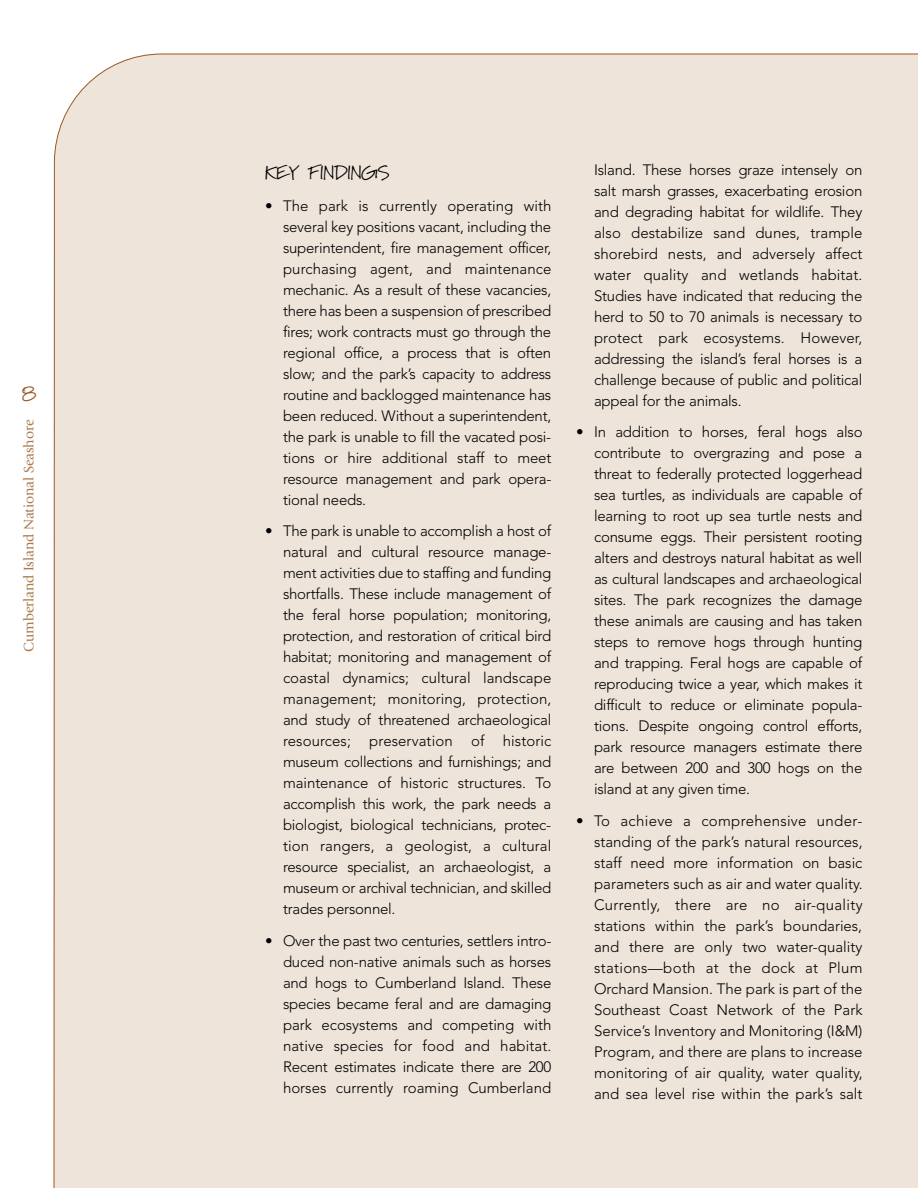
<style>
.page{position:relative;width:918px;height:1188px;background:#fff}
.page>*{position:absolute;margin:0;border:0;box-sizing:border-box;transform-origin:0 0}
.t1{font:22.5px "Marydale";color:#975925}
.t2{font:19.5px "Marydale";letter-spacing:-.01em;color:#000}
.t3{font:300 15px/21px "Avenir";letter-spacing:-.015em;color:#000;text-align:justify}
.t4{font:14.25px "Giovanni";letter-spacing:-.01em;color:#ac784a}
</style>
<div class="page">
<div style="left:54px;top:54px;width:864px;height:1134px;background:#eee4da"></div>
<h1 class="t1" style="left:22px;top:380px;width:16px">8</h1>
<p class="t4" style="left:21px;top:652px;width:233px;rotate:-90deg">Cumberland Island National Seashore</p>
<h2 class="t2" style="left:265px;top:161px;width:126px">KEY FINDINGS</h2>
<p class="t3" style="left:283px;top:195px;width:270px;text-indent:-18px">• The park is currently operating with several key positions vacant, including the superintendent, fire management officer, purchasing agent, and maintenance mechanic. As a result of these vacancies, there has been a suspension of prescribed fires; work contracts must go through the regional office, a process that is often slow; and the park’s capacity to address routine and backlogged maintenance has been reduced. Without a superintendent, the park is unable to fill the vacated posi&shy;tions or hire additional staff to meet resource management and park opera&shy;tional needs.</p>
<p class="t3" style="left:283px;top:520px;width:270px;text-indent:-18px">• The park is unable to accomplish a host of natural and cultural resource manage&shy;ment activities due to staffing and funding shortfalls. These include management of the feral horse population; monitoring, protection, and restoration of critical bird habitat; monitoring and management of coastal dynamics; cultural landscape management; monitoring, protection, and study of threatened archaeological resources; preservation of historic museum collections and furnishings; and maintenance of historic structures. To accomplish this work, the park needs a biologist, biological technicians, protec&shy;tion rangers, a geologist, a cultural resource specialist, an archaeologist, a museum or archival technician, and skilled trades personnel.</p>
<p class="t3" style="left:283px;top:930px;width:270px;text-indent:-18px">• Over the past two centuries, settlers intro&shy;duced non-native animals such as horses and hogs to Cumberland Island. These species became feral and are damaging park ecosystems and competing with native species for food and habitat.<br>Recent estimates indicate there are 200 horses currently roaming Cumberland</p>
<p class="t3" style="left:594px;top:159px;width:270px">Island. These horses graze intensely on salt marsh grasses, exacerbating erosion and degrading habitat for wildlife. They also destabilize sand dunes, trample shorebird nests, and adversely affect water quality and wetlands habitat.<br>Studies have indicated that reducing the herd to 50 to 70 animals is necessary to protect park ecosystems. However, addressing the island’s feral horses is a challenge because of public and political appeal for the animals.</p>
<p class="t3" style="left:594px;top:422px;width:270px;text-indent:-18px">• In addition to horses, feral hogs also contribute to overgrazing and pose a threat to federally protected loggerhead sea turtles, as individuals are capable of learning to root up sea turtle nests and consume eggs. Their persistent rooting alters and destroys natural habitat as well as cultural landscapes and archaeological sites. The park recognizes the damage these animals are causing and has taken steps to remove hogs through hunting and trapping. Feral hogs are capable of reproducing twice a year, which makes it difficult to reduce or eliminate popula&shy;tions. Despite ongoing control efforts, park resource managers estimate there are between 200 and 300 hogs on the island at any given time.</p>
<p class="t3" style="left:594px;top:810px;width:270px;text-indent:-18px">• To achieve a comprehensive under&shy;standing of the park’s natural resources, staff need more information on basic parameters such as air and water quality.<br>Currently, there are no air-quality stations within the park’s boundaries, and there are only two water-quality stations—both at the dock at Plum Orchard Mansion. The park is part of the Southeast Coast Network of the Park Service’s Inventory and Monitoring (I&amp;M)<br>Program, and there are plans to increase monitoring of air quality, water quality, and sea level rise within the park’s salt</p>
</div>
